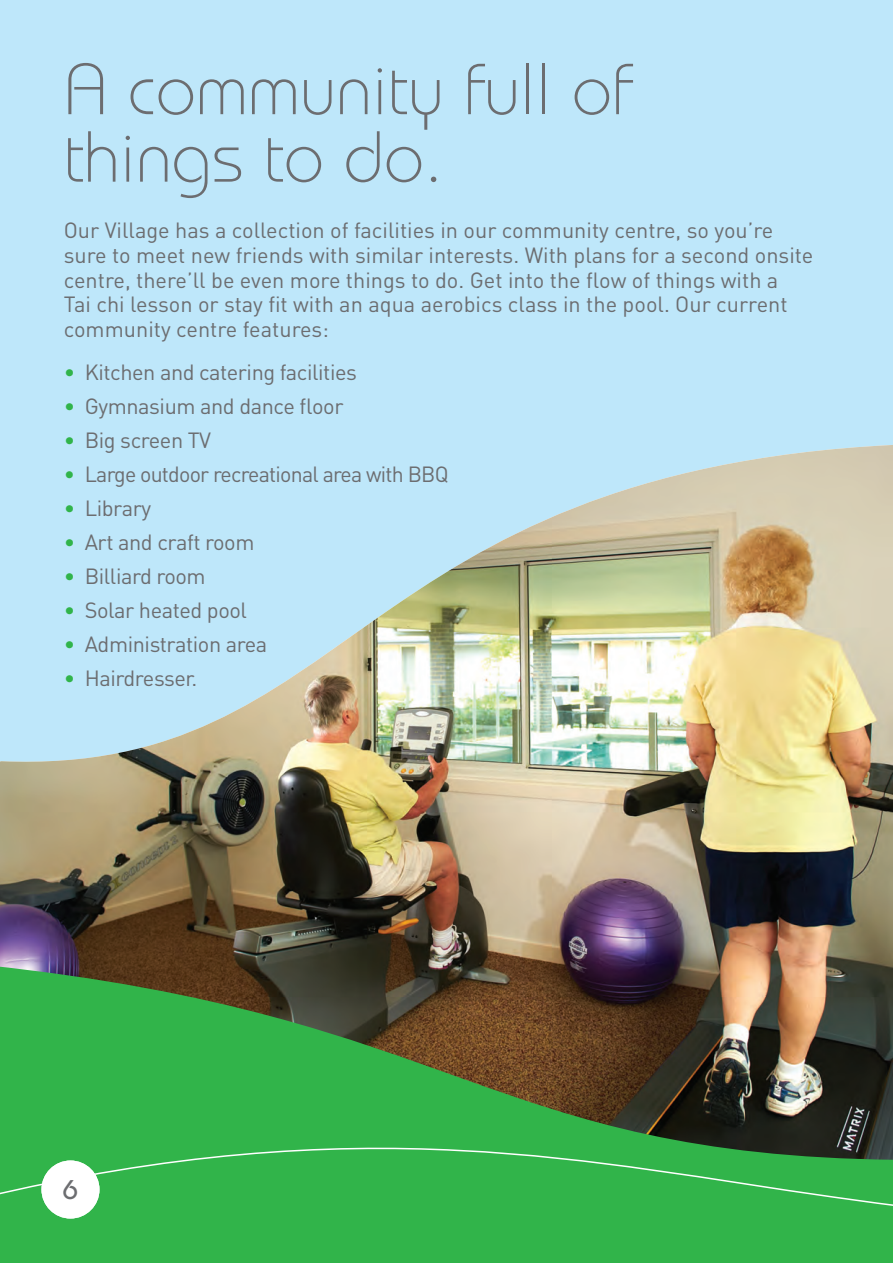
<style>
.page{position:relative;width:893px;height:1263px;background:#bee7fa}
.page>*{position:absolute;margin:0;border:0;box-sizing:border-box;transform-origin:0 0}
.t1{font:300 72px/67.5px "Bauhaus Std";color:#6c6d70}
.t2{font:500 27px "Bauhaus Std";color:#6c6d70}
.t3{font:21.75px/24.8px "DIN";letter-spacing:-.01em;color:#6c6d70}
.t4{font:21.75px "DIN";letter-spacing:-.035em;color:#6c6d70}
.s1{color:#31b44a}
</style>
<div class="page">
<img style="left:0;top:445px;width:893px;height:500px">
<img style="left:0;top:945px;width:893px;height:140px">
<svg style="left:0;top:1085px;width:893px;height:178px;background:#33a346"></svg>
<div style="left:41px;top:1160px;width:58px;height:58px;background:#fff;border-radius:50%"></div>
<h1 class="t1" style="left:64px;top:55px;width:570px">A community full of things to do.</h1>
<p class="t3" style="left:64px;top:217px;width:751px">Our Village has a collection of facilities in our community centre, so you’re sure to meet new friends with similar interests. With plans for a second onsite centre, there’ll be even more things to do. Get into the flow of things with a<br>Tai chi lesson or stay fit with an aqua aerobics class in the pool. Our current community centre features:</p>
<p class="t3" style="left:64px;top:359px;width:295px"><span class="s1">•</span> Kitchen and catering facilities</p>
<p class="t3" style="left:64px;top:393px;width:281px"><span class="s1">•</span> Gymnasium and dance floor</p>
<p class="t3" style="left:64px;top:427px;width:149px"><span class="s1">•</span> Big screen TV</p>
<p class="t4" style="left:64px;top:460px;width:386px"><span class="s1">•</span> Large outdoor recreational area with BBQ</p>
<p class="t3" style="left:64px;top:495px;width:89px"><span class="s1">•</span> Library</p>
<p class="t3" style="left:64px;top:529px;width:192px"><span class="s1">•</span> Art and craft room</p>
<p class="t3" style="left:64px;top:563px;width:143px"><span class="s1">•</span> Billiard room</p>
<p class="t3" style="left:64px;top:597px;width:185px"><span class="s1">•</span> Solar heated pool</p>
<p class="t3" style="left:64px;top:631px;width:205px"><span class="s1">•</span> Administration area</p>
<p class="t3" style="left:64px;top:665px;width:135px"><span class="s1">•</span> Hairdresser.</p>
<p class="t2" style="left:63px;top:1174px;width:17px">6</p>
</div>
